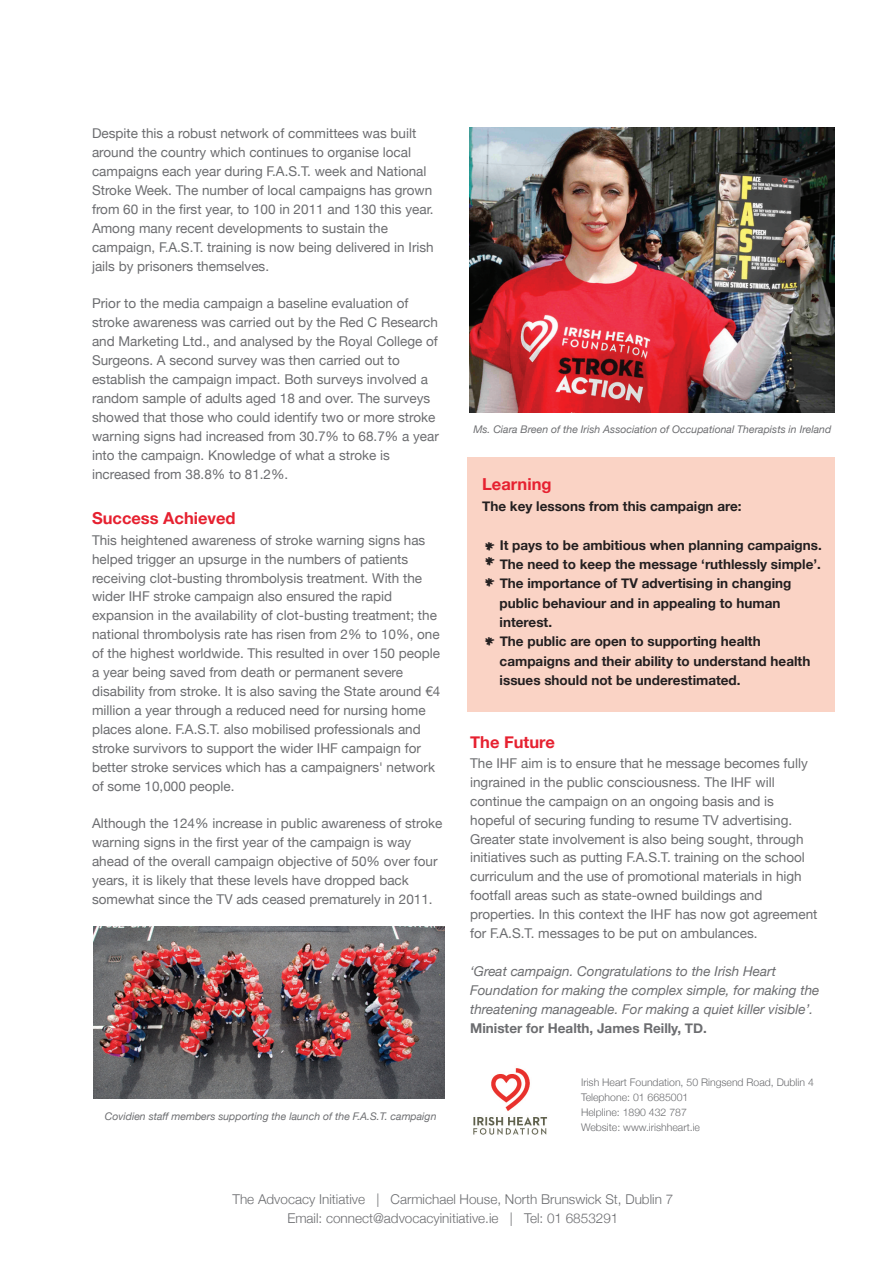
<style>
.page{position:relative;width:893px;height:1263px;background:#fff}
.page>*{position:absolute;margin:0;border:0;box-sizing:border-box;transform-origin:0 0}
.t1{font:700 18px "Throw My Hands Upinthe Air";color:#231f20}
.t2{font:700 16.5px "Helvetica Neue";color:#e62130}
.t3{font:13.5px/18.9px "Helvetica Neue";color:#6c6d70}
.t4{font:700 13.5px/19.4px "Helvetica Neue";color:#231f20}
.t5{font:italic 13.5px/19px "Helvetica Neue";color:#6c6d70}
.t6{font:300 13.5px/19.2px "Helvetica Neue";color:#6c6d70;text-align:center}
.t7{font:700 13.5px "Helvetica Neue";color:#6c6d70}
.t8{font:italic 10.5px "Helvetica Neue";color:#6c6d70}
.t9{font:300 10.5px/14.9px "Helvetica Neue";color:#6c6d70}
</style>
<div class="page">
<div style="left:467px;top:457px;width:367px;height:254px;background:#fad3c5"></div>
<img style="left:473px;top:1068px;width:75px;height:67px">
<img style="left:469px;top:128px;width:365px;height:285px">
<img style="left:93px;top:926px;width:351px;height:173px">
<p class="t3" style="left:92px;top:124px;width:343px">Despite this a robust network of committees was built around the country which continues to organise local campaigns each year during F.A.S.T. week and National Stroke Week. The number of local campaigns has grown from 60 in the first year, to 100 in 2011 and 130 this year.<br>Among many recent developments to sustain the campaign, F.A.S.T. training is now being delivered in Irish jails by prisoners themselves.</p>
<p class="t3" style="left:92px;top:294px;width:348px">Prior to the media campaign a baseline evaluation of stroke awareness was carried out by the Red C Research and Marketing Ltd., and analysed by the Royal College of Surgeons. A second survey was then carried out to establish the campaign impact. Both surveys involved a random sample of adults aged 18 and over. The surveys showed that those who could identify two or more stroke warning signs had increased from 30.7% to 68.7% a year into the campaign. Knowledge of what a stroke is increased from 38.8% to 81.2%.</p>
<p class="t2" style="left:92px;top:508px;width:145px">success achieved</p>
<p class="t3" style="left:92px;top:530px;width:350px">This heightened awareness of stroke warning signs has helped trigger an upsurge in the numbers of patients receiving clot-busting thrombolysis treatment. With the wider IHF stroke campaign also ensured the rapid expansion in the availability of clot-busting treatment; the national thrombolysis rate has risen from 2% to 10%, one of the highest worldwide. This resulted in over 150 people a year being saved from death or permanent severe disability from stroke. It is also saving the State around €4 million a year through a reduced need for nursing home places alone. F.A.S.T. also mobilised professionals and stroke survivors to support the wider IHF campaign for better stroke services which has a campaigners' network of some 10,000 people.</p>
<p class="t3" style="left:92px;top:814px;width:352px">Although the 124% increase in public awareness of stroke warning signs in the first year of the campaign is way ahead of the overall campaign objective of 50% over four years, it is likely that these levels have dropped back somewhat since the TV ads ceased prematurely in 2011.</p>
<p class="t8" style="left:105px;top:1110px;width:333px">Covidien staff members supporting the launch of the F.A.S.T. campaign</p>
<p class="t8" style="left:473px;top:422px;width:359px">Ms. Ciara Breen of the Irish Association of Occupational Therapists in Ireland</p>
<p class="t2" style="left:482px;top:474px;width:71px">learning</p>
<p class="t4" style="left:482px;top:496px;width:261px">the key lessons from this campaign are:</p>
<p class="t4" style="left:500px;top:535px;width:324px">it pays to be ambitious when planning campaigns. the need to keep the message ‘ruthlessly simple’. the importance of tv advertising in changing public behaviour and in appealing to human interest.<br>the public are open to supporting health campaigns and their ability to understand health issues should not be underestimated.</p>
<h1 class="t1" style="left:485px;top:536px;width:12px">*</h1>
<h1 class="t1" style="left:485px;top:572px;width:12px">*</h1>
<h1 class="t1" style="left:485px;top:632px;width:12px">*</h1>
<p class="t2" style="left:470px;top:731px;width:86px">the future</p>
<p class="t3" style="left:470px;top:753px;width:349px">The IHF aim is to ensure that he message becomes fully ingrained in the public consciousness. The IHF will continue the campaign on an ongoing basis and is hopeful of securing funding to resume TV advertising.<br>Greater state involvement is also being sought, through initiatives such as putting F.A.S.T. training on the school curriculum and the use of promotional materials in high footfall areas such as state-owned buildings and properties. In this context the IHF has now got agreement for F.A.S.T. messages to be put on ambulances.</p>
<p class="t5" style="left:470px;top:961px;width:351px">‘Great campaign. Congratulations to the Irish Heart<br>Foundation for making the complex simple, for making the threatening manageable. For making a quiet killer visible’.</p>
<p class="t7" style="left:470px;top:1020px;width:238px">Minister for Health, james Reilly, td.</p>
<p class="t9" style="left:581px;top:1075px;width:234px">Irish Heart Foundation, 50 Ringsend Road, Dublin 4<br>Telephone: 01 6685001<br>Helpline: 1890 432 787<br>Website: www.irishheart.ie</p>
<p class="t6" style="left:233px;top:1189px;width:442px">The Advocacy Initiative | Carmichael House, North Brunswick St, Dublin 7<br>Email: connect@advocacyinitiative.ie | Tel: 01 6853291</p>
</div>
